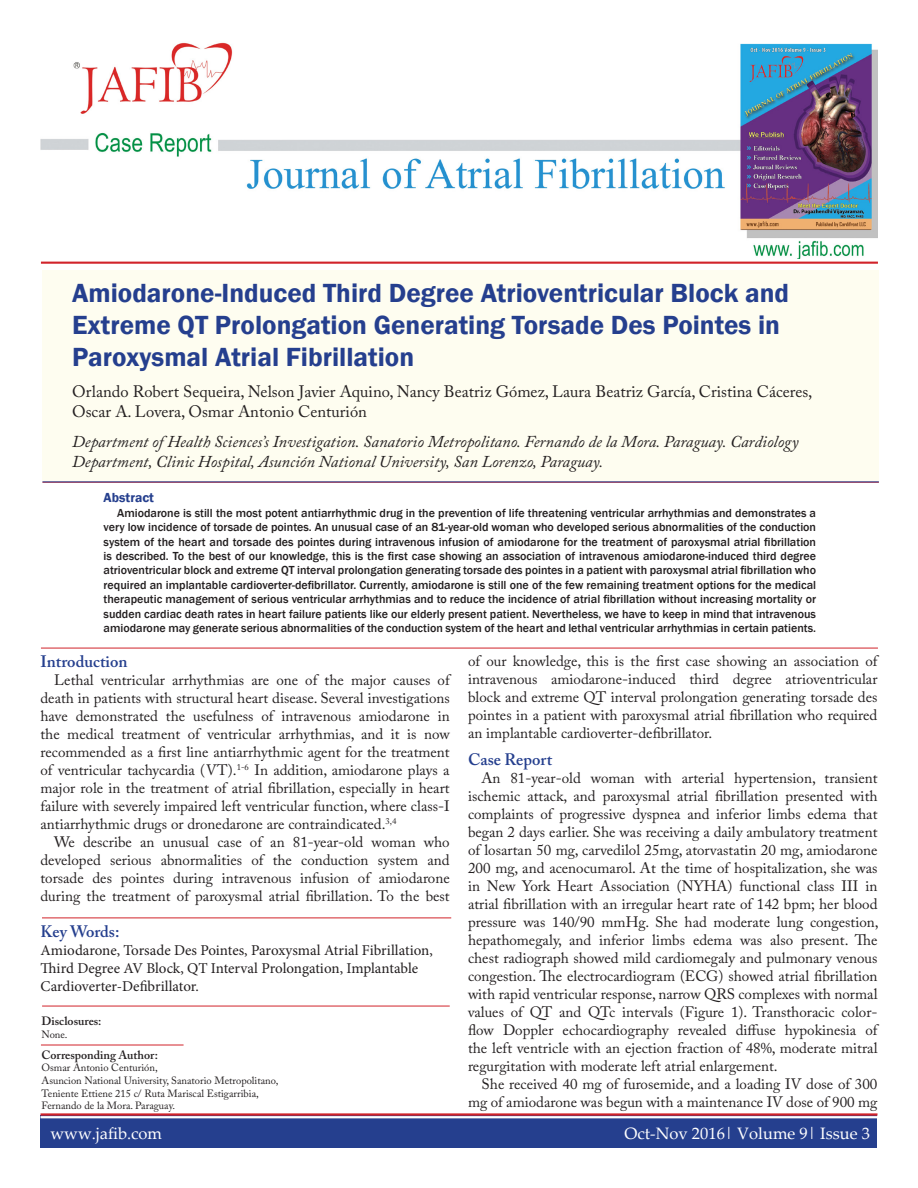
<style>
.page{position:relative;width:918px;height:1188px;background:#fff}
.page>*{position:absolute;margin:0;border:0;box-sizing:border-box;transform-origin:0 0}
._05_Article_Title{font:600 27px/32.4px "Franklin Gothic";color:#253f8e}
._07_Author_Affiliati{font:italic 16.5px/19.8px "Adobe Caslon Pro";color:#231f20}
._06_Author_block{font:16.5px/19.8px "Adobe Caslon Pro";color:#231f20}
.white_header_for_blu{font:16.5px "Palatino Linotype";color:#fff}
._11_Body_Header{font:600 16.5px "Adobe Caslon Pro";color:#253f8e}
._10_Body_Text{font:600 16.5px "Adobe Caslon Pro";color:#253f8e}
._10_Body_Text-2{font:15px/18px "Adobe Caslon Pro";color:#231f20;text-align:justify}
.t1{font:15px/18px "Minion Pro";color:#231f20}
._08_Abstract_Header{font:600 13.5px "Franklin Gothic";color:#253f8e}
._09_Abstract_Body{font:500 12px/14.4px "Franklin Gothic";color:#231f20;text-align:justify}
._13_small_text_for_h{font:600 12px "Adobe Caslon Pro";color:#231f20}
._14_Small_text_heade{font:600 12px "Adobe Caslon Pro";color:#231f20}
._13_small_text_for_h-2{font:10.5px "Adobe Caslon Pro";color:#231f20}
</style>
<div class="page">
<div style="left:42px;top:270px;width:837px;height:210px;background:#fefdf0"></div>
<hr style="left:41px;top:648px;width:837px;height:1px;background:#d1232a">
<hr style="left:41px;top:262px;width:837px;height:2px;background:#d1232a">
<hr style="left:42px;top:1006px;width:408px;height:1px;background:#d1232a">
<hr style="left:41px;top:1045px;width:143px;height:1px;background:#d1232a">
<hr style="left:42px;top:918px;width:409px;height:1px;background:#d1232a">
<div style="left:40px;top:1115px;width:838px;height:33px;background:#253f8e"></div>
<hr style="left:40px;top:1113px;width:838px;height:3px;background:#d1232a">
<hr style="left:40px;top:1116px;width:838px;height:2px;background:#fff">
<hr style="left:42px;top:482px;width:837px;height:1px;background:#253f8e">
<img style="left:40px;top:42px;width:838px;height:217px">
<p class="_05_Article_Title" style="left:72px;top:277px;width:719px">Amiodarone-Induced Third Degree Atrioventricular Block and<br>Extreme QT Prolongation Generating Torsade Des Pointes in<br>Paroxysmal Atrial Fibrillation</p>
<p class="_06_Author_block" style="left:72px;top:382px;width:742px">Orlando Robert Sequeira, Nelson Javier Aquino, Nancy Beatriz Gómez, Laura Beatriz García, Cristina Cáceres,<br>Oscar A. Lovera, Osmar Antonio Centurión</p>
<p class="_07_Author_Affiliati" style="left:72px;top:431px;width:728px">Department of Health Sciences’s Investigation. Sanatorio Metropolitano. Fernando de la Mora. Paraguay. Cardiology<br>Department, Clinic Hospital, Asunción National University, San Lorenzo, Paraguay.</p>
<p class="_08_Abstract_Header" style="left:104px;top:489px;width:52px">Abstract</p>
<p class="_09_Abstract_Body" style="left:104px;top:506px;width:714px;text-indent:14px">Amiodarone is still the most potent antiarrhythmic drug in the prevention of life threatening ventricular arrhythmias and demonstrates a very low incidence of torsade de pointes. An unusual case of an 81-year-old woman who developed serious abnormalities of the conduction system of the heart and torsade des pointes during intravenous infusion of amiodarone for the treatment of paroxysmal atrial fibrillation is described. To the best of our knowledge, this is the first case showing an association of intravenous amiodarone-induced third degree atrioventricular block and extreme QT interval prolongation generating torsade des pointes in a patient with paroxysmal atrial fibrillation who required an implantable cardioverter-defibrillator. Currently, amiodarone is still one of the few remaining treatment options for the medical therapeutic management of serious ventricular arrhythmias and to reduce the incidence of atrial fibrillation without increasing mortality or sudden cardiac death rates in heart failure patients like our elderly present patient. Nevertheless, we have to keep in mind that intravenous amiodarone may generate serious abnormalities of the conduction system of the heart and lethal ventricular arrhythmias in certain patients.</p>
<p class="_11_Body_Header" style="left:40px;top:651px;width:89px">Introduction</p>
<p class="_10_Body_Text-2" style="left:40px;top:670px;width:411px;text-indent:14px">Lethal ventricular arrhythmias are one of the major causes of death in patients with structural heart disease. Several investigations have demonstrated the usefulness of intravenous amiodarone in the medical treatment of ventricular arrhythmias, and it is now recommended as a first line antiarrhythmic agent for the treatment of ventricular tachycardia (VT).<sup>1-6</sup> In addition, amiodarone plays a major role in the treatment of atrial fibrillation, especially in heart failure with severely impaired left ventricular function, where class-I antiarrhythmic drugs or dronedarone are contraindicated.<sup>3,4</sup></p>
<p class="_10_Body_Text-2" style="left:40px;top:832px;width:411px;text-indent:14px">We describe an unusual case of an 81-year-old woman who developed serious abnormalities of the conduction system and torsade des pointes during intravenous infusion of amiodarone during the treatment of paroxysmal atrial fibrillation. To the best</p>
<p class="_11_Body_Header" style="left:41px;top:921px;width:80px">Key Words:</p>
<p class="t1" style="left:41px;top:941px;width:394px">Amiodarone, Torsade Des Pointes, Paroxysmal Atrial Fibrillation,<br>Third Degree AV Block, QT Interval Prolongation, Implantable<br>Cardioverter-Defibrillator.</p>
<p class="_14_Small_text_heade" style="left:42px;top:1014px;width:62px">Disclosures:</p>
<p class="_13_small_text_for_h-2" style="left:42px;top:1028px;width:28px">None.</p>
<p class="_13_small_text_for_h" style="left:42px;top:1048px;width:118px">Corresponding Author:</p>
<p class="_13_small_text_for_h-2" style="left:42px;top:1062px;width:118px">Osmar Antonio Centurión,</p>
<p class="_13_small_text_for_h-2" style="left:42px;top:1074px;width:238px">Asuncion National University, Sanatorio Metropolitano,</p>
<p class="_13_small_text_for_h-2" style="left:42px;top:1087px;width:219px">Teniente Ettiene 215 c/ Ruta Mariscal Estigarribia,</p>
<p class="_13_small_text_for_h-2" style="left:42px;top:1099px;width:135px">Fernando de la Mora. Paraguay.</p>
<p class="_10_Body_Text-2" style="left:468px;top:651px;width:411px">of our knowledge, this is the first case showing an association of intravenous amiodarone-induced third degree atrioventricular block and extreme QT interval prolongation generating torsade des pointes in a patient with paroxysmal atrial fibrillation who required an implantable cardioverter-defibrillator.</p>
<p class="_10_Body_Text" style="left:468px;top:750px;width:86px">Case Report</p>
<p class="_10_Body_Text-2" style="left:468px;top:769px;width:412px;text-indent:14px">An 81-year-old woman with arterial hypertension, transient ischemic attack, and paroxysmal atrial fibrillation presented with complaints of progressive dyspnea and inferior limbs edema that began 2 days earlier. She was receiving a daily ambulatory treatment of losartan 50 mg, carvedilol 25mg, atorvastatin 20 mg, amiodarone 200 mg, and acenocumarol. At the time of hospitalization, she was in New York Heart Association (NYHA) functional class III in atrial fibrillation with an irregular heart rate of 142 bpm; her blood pressure was 140/90 mmHg. She had moderate lung congestion, hepathomegaly, and inferior limbs edema was also present. The chest radiograph showed mild cardiomegaly and pulmonary venous congestion. The electrocardiogram (ECG) showed atrial fibrillation with rapid ventricular response, narrow QRS complexes with normal values of QT and QTc intervals (Figure 1). Transthoracic color&shy;flow Doppler echocardiography revealed diffuse hypokinesia of the left ventricle with an ejection fraction of 48%, moderate mitral regurgitation with moderate left atrial enlargement.</p>
<p class="_10_Body_Text-2" style="left:468px;top:1075px;width:411px;text-align:right">She received 40 mg of furosemide, and a loading IV dose of 300 mg of amiodarone was begun with a maintenance IV dose of 900 mg</p>
<p class="white_header_for_blu" style="left:51px;top:1122px;width:113px">www.jafib.com</p>
<p class="white_header_for_blu" style="left:625px;top:1122px;width:247px">Oct-Nov 2016| Volume 9| Issue 3</p>
</div>
